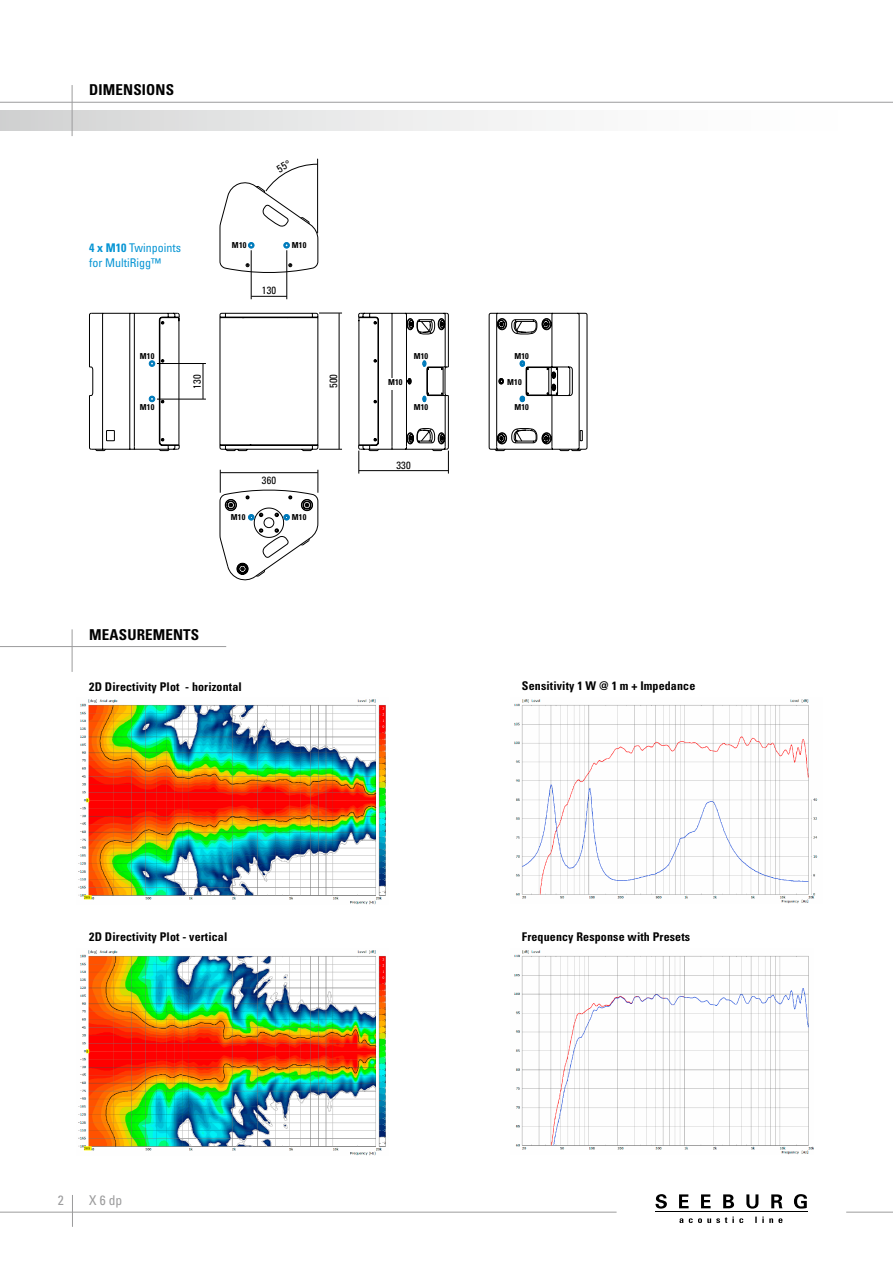
<style>
.page{position:relative;width:893px;height:1263px;background:#fff}
.page>*{position:absolute;margin:0;border:0;box-sizing:border-box;transform-origin:0 0}
.t1{font:700 condensed 15px "Univers";letter-spacing:.01em;color:#000}
.t2{font:condensed 13.5px "Univers";color:#9c9c9d}
.t3{font:700 condensed 12px "Univers";letter-spacing:.01em;color:#000}
.t4{font:condensed 12px/15px "Univers";color:#0795d4}
.t5{font:700 condensed 12px "Univers LT";letter-spacing:.01em;color:#000}
.t6{font:condensed 10.5px "Univers";letter-spacing:.02em;color:#000}
.t7{font:700 condensed 8.25px "Univers";letter-spacing:.02em;color:#000}
.s1{font-weight:700}
</style>
<div class="page">
<div style="left:0;top:111px;width:893px;height:19px;background:linear-gradient(to right,#d5d6d6,#fff)"></div>
<hr style="left:0;top:102px;width:893px;height:1px;background:#9c9c9d">
<hr style="left:72px;top:85px;width:1px;height:51px;background:#9c9c9d">
<hr style="left:0;top:1212px;width:617px;height:1px;background:#9c9c9d">
<hr style="left:846px;top:1212px;width:47px;height:1px;background:#9c9c9d">
<hr style="left:655px;top:1211px;width:152px;height:1px;background:#000">
<svg style="left:679px;top:1216px;width:103px;height:7px"></svg>
<svg style="left:655px;top:1194px;width:12px;height:14px"></svg>
<svg style="left:679px;top:1194px;width:10px;height:14px"></svg>
<svg style="left:701px;top:1194px;width:10px;height:14px"></svg>
<svg style="left:723px;top:1194px;width:11px;height:14px"></svg>
<svg style="left:746px;top:1194px;width:12px;height:14px"></svg>
<svg style="left:771px;top:1194px;width:11px;height:14px"></svg>
<svg style="left:794px;top:1194px;width:13px;height:14px"></svg>
<hr style="left:72px;top:1195px;width:1px;height:32px;background:#9c9c9d">
<svg style="left:91px;top:313px;width:89px;height:3px"></svg>
<svg style="left:89px;top:316px;width:492px;height:135px"></svg>
<svg style="left:489px;top:313px;width:98px;height:137px"></svg>
<svg style="left:358px;top:313px;width:91px;height:161px"></svg>
<hr style="left:203px;top:363px;width:1px;height:36px;background:#000">
<hr style="left:157px;top:363px;width:49px;height:1px;background:#000">
<hr style="left:157px;top:399px;width:49px;height:1px;background:#000">
<img style="left:514px;top:699px;width:304px;height:204px">
<img style="left:78px;top:699px;width:308px;height:205px">
<img style="left:78px;top:950px;width:308px;height:205px">
<img style="left:514px;top:950px;width:300px;height:204px">
<hr style="left:0;top:646px;width:226px;height:1px;background:#9c9c9d">
<hr style="left:72px;top:629px;width:1px;height:43px;background:#9c9c9d">
<div style="left:388px;top:378px;width:15px;height:11px;background:#fff"></div>
<div style="left:507px;top:378px;width:18px;height:11px;background:#fff"></div>
<hr style="left:317px;top:159px;width:1px;height:74px;background:#000">
<svg style="left:220px;top:160px;width:122px;height:421px"></svg>
<p class="t1" style="left:89px;top:81px;width:86px">DIMENSIONS</p>
<p class="t4" style="left:89px;top:239px;width:93px"><span class="s1">4 x M10</span> Twinpoints for MultiRigg™</p>
<p class="t7" style="left:232px;top:240px;width:16px">M10</p>
<p class="t7" style="left:292px;top:240px;width:16px">M10</p>
<p class="t6" style="left:262px;top:284px;width:16px">130</p>
<p class="t7" style="left:140px;top:351px;width:16px">M10</p>
<p class="t7" style="left:414px;top:351px;width:16px">M10</p>
<p class="t7" style="left:514px;top:351px;width:16px">M10</p>
<p class="t6" style="left:191px;top:388px;width:16px;rotate:-90deg">130</p>
<p class="t6" style="left:327px;top:388px;width:16px;rotate:-90deg">500</p>
<p class="t7" style="left:388px;top:376px;width:16px">M10</p>
<p class="t7" style="left:507px;top:376px;width:16px">M10</p>
<p class="t7" style="left:140px;top:402px;width:16px">M10</p>
<p class="t7" style="left:414px;top:402px;width:16px">M10</p>
<p class="t6" style="left:262px;top:473px;width:16px">360</p>
<p class="t7" style="left:231px;top:512px;width:16px">M10</p>
<p class="t7" style="left:292px;top:512px;width:16px">M10</p>
<p class="t1" style="left:89px;top:625px;width:111px">MEASUREMENTS</p>
<p class="t3" style="left:89px;top:680px;width:154px">2D Directivity Plot - horizontal</p>
<p class="t6" style="left:396px;top:458px;width:16px">330</p>
<p class="t7" style="left:514px;top:402px;width:16px">M10</p>
<p class="t5" style="left:522px;top:678px;width:175px">Sensitivity 1 W @ 1 m + Impedance</p>
<p class="t3" style="left:89px;top:929px;width:140px">2D Directivity Plot - vertical</p>
<p class="t3" style="left:522px;top:929px;width:170px">Frequency Response with Presets</p>
<p class="t2" style="left:58px;top:1191px;width:7px">2</p>
<p class="t2" style="left:89px;top:1191px;width:34px">X 6 dp</p>
</div>
